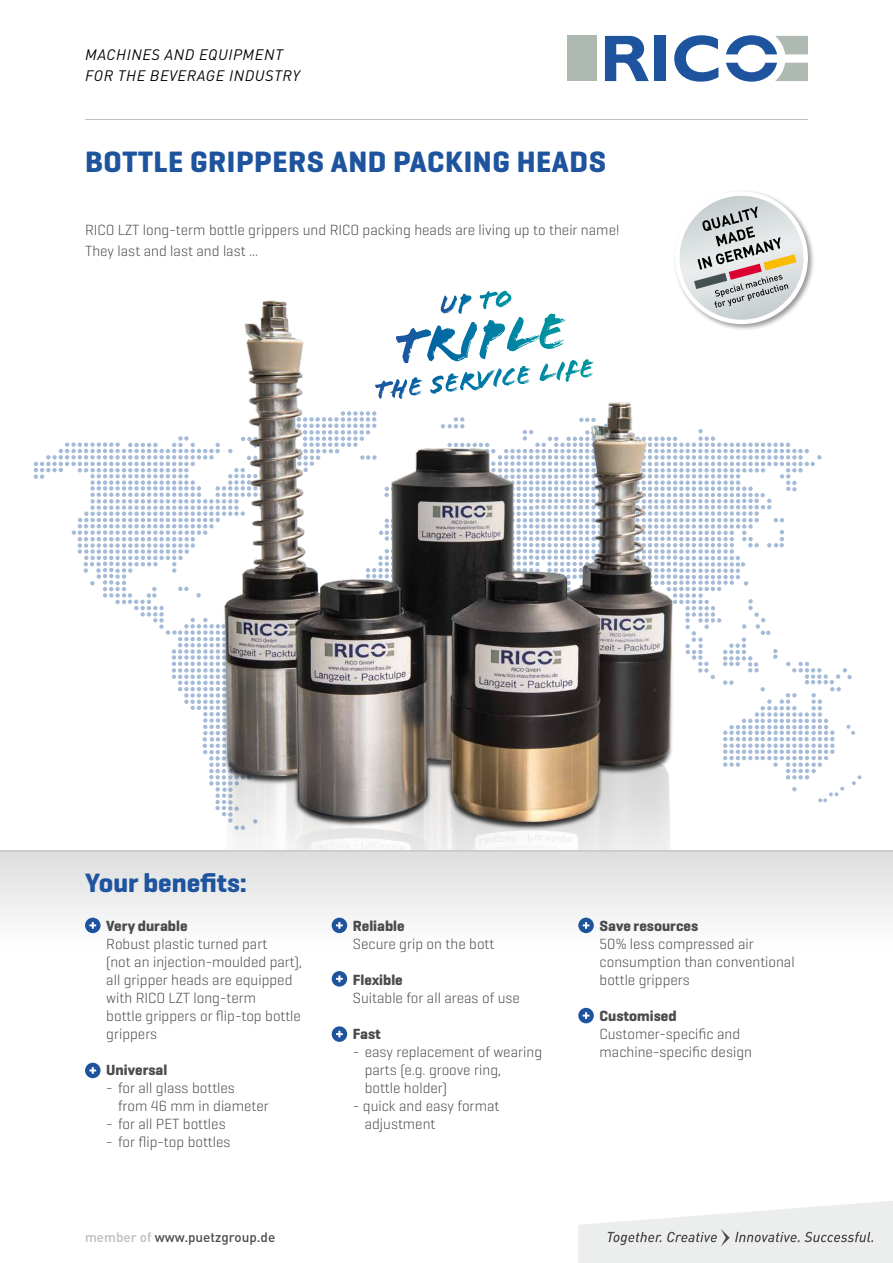
<style>
.page{position:relative;width:893px;height:1263px;background:#fff}
.page>*{position:absolute;margin:0;border:0;box-sizing:border-box;transform-origin:0 0}
.t1{font:700 30px "Geogrotesque";letter-spacing:.02em;color:#1e549e}
.t2{font:700 27px "Geogrotesque";color:#1e549e}
.t3{font:300 15px/18px "Geogrotesque";color:#4b4b4d}
.t4{font:700 15px "Geogrotesque";color:#4b4b4d}
.t5{font:italic 15px/21px "DIN Pro";letter-spacing:.04em;color:#000}
.t6{font:500 13.5px "DIN Pro";color:#4b4b4d}
.s1{color:#bbbdbe}
</style>
<div class="page">
<svg style="left:578px;top:1201px;width:315px;height:62px"></svg>
<hr style="left:85px;top:119px;width:723px;height:1px;background:#bbbdbe">
<div style="left:567px;top:36px;width:30px;height:45px;background:#aebab1"></div>
<svg style="left:605px;top:36px;width:44px;height:45px"></svg>
<div style="left:654px;top:36px;width:12px;height:45px;background:#1e549e"></div>
<svg style="left:674px;top:35px;width:44px;height:47px"></svg>
<svg style="left:726px;top:35px;width:82px;height:19px"></svg>
<svg style="left:726px;top:63px;width:82px;height:19px"></svg>
<img style="left:33px;top:290px;width:829px;height:560px">
<div style="left:0;top:850px;width:893px;height:128px;background:linear-gradient(to bottom,#dedfdf,#fff)"></div>
<hr style="left:0;top:850px;width:893px;height:1px;background:#bbbdbe">
<div style="left:85px;top:918px;width:16px;height:15px;background:#1e549e;border-radius:50%"></div>
<svg style="left:89px;top:922px;width:7px;height:7px"></svg>
<div style="left:332px;top:918px;width:15px;height:15px;background:#1e549e;border-radius:50%"></div>
<svg style="left:336px;top:922px;width:7px;height:7px"></svg>
<div style="left:578px;top:918px;width:16px;height:15px;background:#1e549e;border-radius:50%"></div>
<svg style="left:583px;top:922px;width:6px;height:7px"></svg>
<div style="left:578px;top:1008px;width:16px;height:15px;background:#1e549e;border-radius:50%"></div>
<svg style="left:583px;top:1012px;width:6px;height:7px"></svg>
<div style="left:332px;top:971px;width:15px;height:15px;background:#1e549e;border-radius:50%"></div>
<svg style="left:336px;top:975px;width:7px;height:7px"></svg>
<svg style="left:332px;top:1026px;width:15px;height:16px"></svg>
<svg style="left:336px;top:1031px;width:7px;height:6px"></svg>
<div style="left:85px;top:1063px;width:16px;height:15px;background:#1e549e;border-radius:50%"></div>
<svg style="left:89px;top:1067px;width:7px;height:7px"></svg>
<svg style="left:458px;top:291px;width:136px;height:91px"></svg>
<div style="left:673px;top:190px;width:142px;height:142px;background:#000;opacity:.4"></div>
<div style="left:675px;top:191px;width:133px;height:133px;background:#fff;border-radius:50%"></div>
<img style="left:680px;top:196px;width:123px;height:124px;border-radius:62px">
<svg style="left:694px;top:206px;width:102px;height:102px;background:#bfbcb9"></svg>
<p class="t5" style="left:85px;top:44px;width:216px">MACHINES AND EQUIPMENT<br>FOR THE BEVERAGE INDUSTRY</p>
<h1 class="t1" style="left:85px;top:143px;width:522px">BOTTLE GRIPPERS AND PACKING HEADS</h1>
<p class="t3" style="left:85px;top:219px;width:536px;line-height:21px">RICO LZT long-term bottle grippers und RICO packing heads are living up to their name!<br>They last and last and last ...</p>
<h2 class="t2" style="left:85px;top:866px;width:163px">Your benefits:</h2>
<p class="t4" style="left:106px;top:917px;width:83px">Very durable</p>
<p class="t3" style="left:106px;top:934px;width:197px">Robust plastic turned part<br>(not an injection-moulded part), all gripper heads are equipped with RICO LZT long-term<br>bottle grippers or flip-top bottle grippers</p>
<p class="t4" style="left:106px;top:1061px;width:62px">Universal</p>
<p class="t3" style="left:118px;top:1078px;width:152px;text-indent:-12px">- for all glass bottles<br>from 46 mm in diameter</p>
<p class="t3" style="left:106px;top:1114px;width:121px">- for all PET bottles</p>
<p class="t3" style="left:106px;top:1132px;width:126px">- for flip-top bottles</p>
<p class="t6" style="left:85px;top:1228px;width:192px"><span class="s1">member of</span> www.puetzgroup.de</p>
<p class="t4" style="left:353px;top:917px;width:53px">Reliable</p>
<p class="t3" style="left:353px;top:934px;width:143px">Secure grip on the bott</p>
<p class="t4" style="left:353px;top:971px;width:51px">Flexible</p>
<p class="t3" style="left:353px;top:988px;width:168px">Suitable for all areas of use</p>
<p class="t4" style="left:353px;top:1025px;width:29px">Fast</p>
<p class="t3" style="left:365px;top:1042px;width:179px;text-indent:-12px">- easy replacement of wearing parts (e.g. groove ring,<br>bottle holder)</p>
<p class="t3" style="left:365px;top:1096px;width:136px;text-indent:-12px">- quick and easy format adjustment</p>
<p class="t4" style="left:600px;top:917px;width:100px">Save resources</p>
<p class="t3" style="left:600px;top:934px;width:197px">50% less compressed air consumption than conventional bottle grippers</p>
<p class="t4" style="left:600px;top:1007px;width:79px">Customised</p>
<p class="t3" style="left:600px;top:1024px;width:154px">Customer-specific and machine-specific design</p>
</div>
